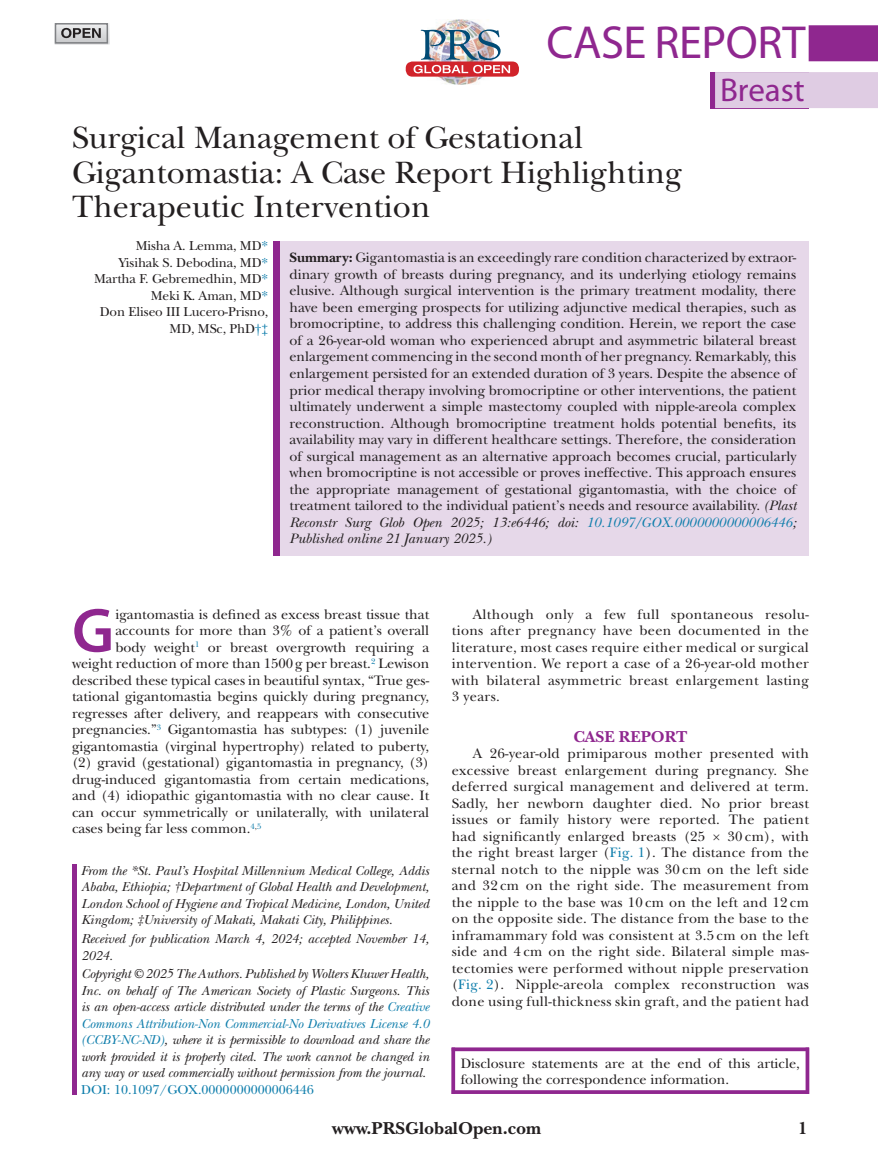
<style>
.page{position:relative;width:878px;height:1175px;background:#fff}
.page>*{position:absolute;margin:0;border:0;box-sizing:border-box;transform-origin:0 0}
.t1{font:600 63.15px "Myriad Pro";color:#8f278f}
.t2{font:46.5px "Myriad Pro";letter-spacing:-.01em;color:#8f278f}
.t3{font:33px "Myriad Pro";color:#8f278f}
.t4{font:32.25px/34.5px "New Baskerville Std";color:#231f20}
.t5{font:700 18px "New Baskerville Std";color:#231f20}
.t6{font:700 16.5px "New Baskerville Std";color:#8f278f}
.t7{font:14.25px/16.5px "New Baskerville Std";color:#231f20;text-align:justify}
.t8{font:italic 13.5px/16.5px "New Baskerville Std";color:#231f20;text-align:justify}
.t9{font:13.5px/16.5px "New Baskerville Std";letter-spacing:-.01em;color:#231f20;text-align:right}
.t10{font:13.5px "New Baskerville Std";color:#0f7eac}
.s1{color:#0f7eac}
.s2{font-weight:700}
.s3{font-style:italic}
.s4{font-style:italic;color:#0f7eac}
</style>
<div class="page">
<div style="left:710px;top:72px;width:98px;height:36px;background:#8f278f"></div>
<div style="left:715px;top:72px;width:163px;height:36px;background:#dfcce3"></div>
<div style="left:808px;top:25px;width:70px;height:36px;background:#8f278f"></div>
<img style="left:436px;top:20px;width:49px;height:64px">
<svg style="left:406px;top:61px;width:113px;height:16px"></svg>
<img style="left:413px;top:29px;width:97px;height:44px">
<div style="left:274px;top:126px;width:534px;height:430px;background:#e6d8e9"></div>
<div style="left:274px;top:240px;width:6px;height:316px;background:#8f278f"></div>
<hr style="left:72px;top:864px;width:4px;height:66px;background:#8f278f">
<hr style="left:72px;top:930px;width:4px;height:35px;background:#8f278f">
<hr style="left:72px;top:965px;width:4px;height:118px;background:#8f278f">
<hr style="left:72px;top:1081px;width:4px;height:13px;background:#8f278f">
<div style="left:272px;top:126px;width:536px;height:115px;background:#fff"></div>
<img style="left:54px;top:23px;width:55px;height:22px">
<svg style="left:451px;top:1047px;width:4px;height:47px"></svg>
<svg style="left:805px;top:1047px;width:4px;height:47px"></svg>
<svg style="left:452px;top:1047px;width:356px;height:4px"></svg>
<svg style="left:452px;top:1090px;width:356px;height:4px"></svg>
<div style="left:55px;top:23px;width:53px;height:21px;border:2px solid #808285"></div>
<svg style="left:61px;top:28px;width:40px;height:10px"></svg>
<h2 class="t2" style="left:546px;top:14px;width:260px">CASE REPORT</h2>
<h3 class="t4" style="left:72px;top:121px;width:611px">Surgical Management of Gestational<br>Gigantomastia: A Case Report Highlighting<br>Therapeutic Intervention</h3>
<h3 class="t3" style="left:720px;top:69px;width:86px">BREAST</h3>
<p class="t9" style="left:94px;top:238px;width:176px">Misha A. Lemma, MD<span class="s1">*<br></span>Yisihak S. Debodina, MD<span class="s1">*<br></span>Martha F. Gebremedhin, MD<span class="s1">*<br></span>Meki K. Aman, MD<span class="s1">*<br></span>Don Eliseo III Lucero-Prisno,<br>MD, MSc, PhD<span class="s1">†‡</span></p>
<p class="t7" style="left:289px;top:250px;width:508px"><span class="s2">Summary:</span> Gigantomastia is an exceedingly rare condition characterized by extraor&shy;dinary growth of breasts during pregnancy, and its underlying etiology remains elusive. Although surgical intervention is the primary treatment modality, there have been emerging prospects for utilizing adjunctive medical therapies, such as bromocriptine, to address this challenging condition. Herein, we report the case of a 26-year-old woman who experienced abrupt and asymmetric bilateral breast enlargement commencing in the second month of her pregnancy. Remarkably, this enlargement persisted for an extended duration of 3 years. Despite the absence of prior medical therapy involving bromocriptine or other interventions, the patient ultimately underwent a simple mastectomy coupled with nipple-areola complex reconstruction. Although bromocriptine treatment holds potential benefits, its availability may vary in different healthcare settings. Therefore, the consideration of surgical management as an alternative approach becomes crucial, particularly when bromocriptine is not accessible or proves ineffective. This approach ensures the appropriate management of gestational gigantomastia, with the choice of treatment tailored to the individual patient’s needs and resource availability. <span class="s3">(Plast Reconstr Surg Glob Open 2025; 13:e6446; doi:</span> <span class="s4">10.1097/GOX.0000000000006446</span><span class="s3">; Published online 21 January 2025.)</span></p>
<h1 class="t1" style="left:72px;top:590px;width:44px">G</h1>
<p class="t7" style="left:115px;top:606px;width:315px">igantomastia is defined as excess breast tissue that</p>
<p class="t7" style="left:115px;top:622px;width:315px">accounts for more than 3% of a patient’s overall</p>
<p class="t7" style="left:115px;top:639px;width:315px">body weight<sup>1</sup> or breast overgrowth requiring a</p>
<p class="t7" style="left:72px;top:655px;width:359px">weight reduction of more than 1500g per breast.<sup>2</sup> Lewison</p>
<p class="t7" style="left:72px;top:672px;width:358px">described these typical cases in beautiful syntax, “True ges-</p>
<p class="t7" style="left:72px;top:688px;width:358px">tational gigantomastia begins quickly during pregnancy,</p>
<p class="t7" style="left:72px;top:705px;width:359px">regresses after delivery, and reappears with consecutive</p>
<p class="t7" style="left:72px;top:721px;width:359px">pregnancies.”<sup>3</sup> Gigantomastia has subtypes: (1) juvenile</p>
<p class="t7" style="left:72px;top:738px;width:358px">gigantomastia (virginal hypertrophy) related to puberty,</p>
<p class="t7" style="left:72px;top:754px;width:359px">(2) gravid (gestational) gigantomastia in pregnancy, (3)</p>
<p class="t7" style="left:72px;top:771px;width:358px">drug-induced gigantomastia from certain medications,</p>
<p class="t7" style="left:72px;top:787px;width:358px">and (4) idiopathic gigantomastia with no clear cause. It</p>
<p class="t7" style="left:72px;top:804px;width:359px">can occur symmetrically or unilaterally, with unilateral</p>
<p class="t7" style="left:72px;top:820px;width:191px">cases being far less common.<sup>4</sup><sup>,</sup><sup>5</sup></p>
<p class="t8" style="left:81px;top:862px;width:350px">From the *St. Paul’s Hospital Millennium Medical College, Addis Ababa, Ethiopia; †Department of Global Health and Development, London School of Hygiene and Tropical Medicine, London, United Kingdom; ‡University of Makati, Makati City, Philippines.</p>
<p class="t8" style="left:81px;top:930px;width:350px">Received for publication March 4, 2024; accepted November 14,<br>2024.</p>
<p class="t8" style="left:81px;top:965px;width:350px">Copyright © 2025 The Authors. Published by Wolters Kluwer Health, Inc. on behalf of The American Society of Plastic Surgeons. This is an open-access article distributed under the terms of the <span class="s1">Creative Commons Attribution-Non Commercial-No Derivatives License 4.0 (CCBY-NC-ND)</span>, where it is permissible to download and share the work provided it is properly cited. The work cannot be changed in any way or used commercially without permission from the journal.</p>
<p class="t10" style="left:81px;top:1081px;width:234px">DOI: 10.1097/GOX.0000000000006446</p>
<p class="t7" style="left:451px;top:606px;width:359px;text-indent:21px">Although only a few full spontaneous resolu&shy;tions after pregnancy have been documented in the literature, most cases require either medical or surgical intervention. We report a case of a 26-year-old mother with bilateral asymmetric breast enlargement lasting 3 years.</p>
<p class="t6" style="left:573px;top:727px;width:115px">CASE REPORT</p>
<p class="t7" style="left:451px;top:745px;width:359px;text-indent:21px">A 26-year-old primiparous mother presented with excessive breast enlargement during pregnancy. She deferred surgical management and delivered at term.<br>Sadly, her newborn daughter died. No prior breast issues or family history were reported. The patient had significantly enlarged breasts (25 × 30 cm), with the right breast larger (<span class="s1">Fig. 1</span>). The distance from the sternal notch to the nipple was 30 cm on the left side and 32 cm on the right side. The measurement from the nipple to the base was 10 cm on the left and 12 cm on the opposite side. The distance from the base to the inframammary fold was consistent at 3.5 cm on the left side and 4 cm on the right side. Bilateral simple mas&shy;tectomies were performed without nipple preservation (<span class="s1">Fig. 2</span>). Nipple-areola complex reconstruction was done using full-thickness skin graft, and the patient had</p>
<p class="t7" style="left:460px;top:1054px;width:341px">Disclosure statements are at the end of this article, following the correspondence information.</p>
<p class="t5" style="left:332px;top:1118px;width:210px">www.PRSGlobalOpen.com</p>
<p class="t5" style="left:798px;top:1118px;width:11px">1</p>
</div>
